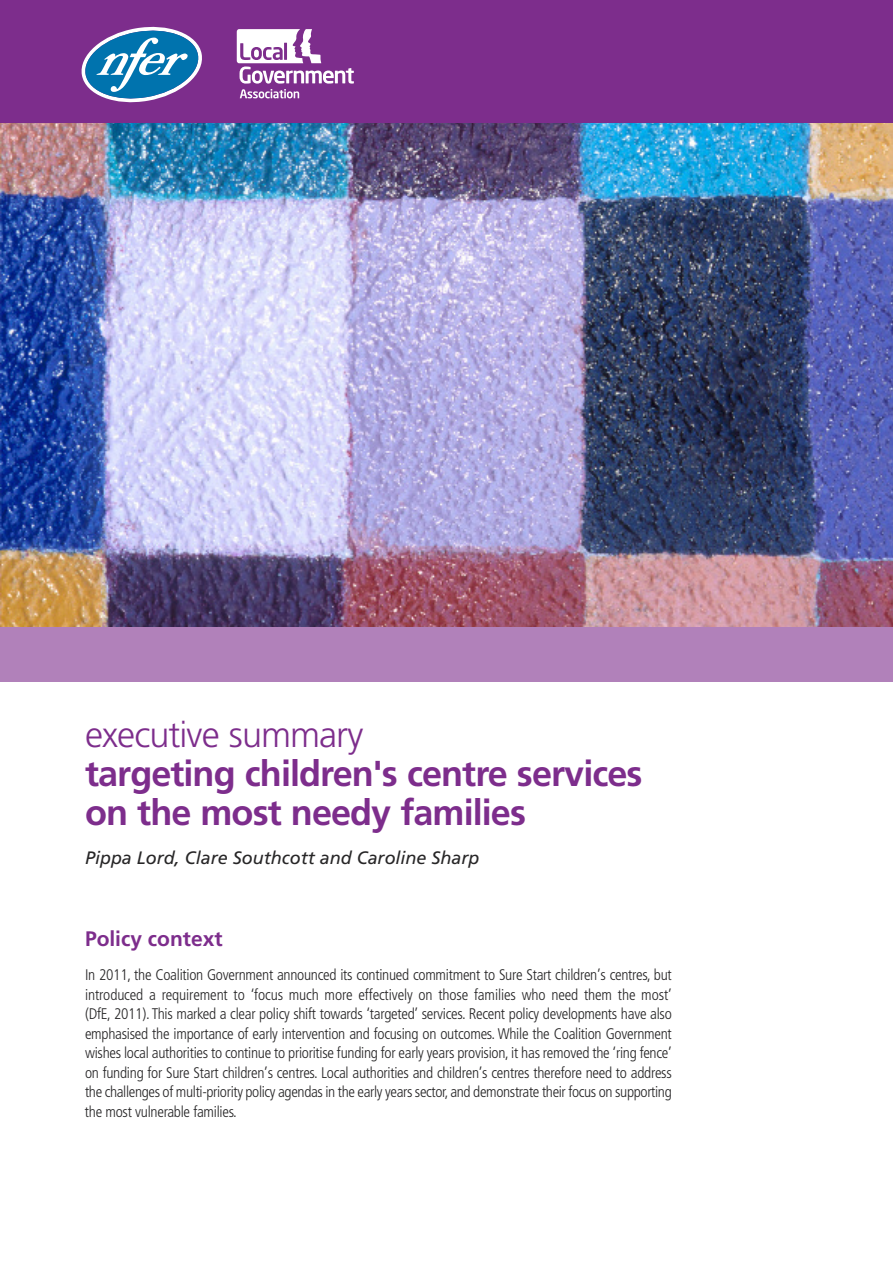
<style>
.page{position:relative;width:893px;height:1263px;background:#fff}
.page>*{position:absolute;margin:0;border:0;box-sizing:border-box;transform-origin:0 0}
.t1{font:700 36px/39px "Frutiger";letter-spacing:-.025em;color:#7d2d8c}
.t2{font:300 36px "Frutiger";letter-spacing:-.025em;color:#7d2d8c}
.t3{font:700 21px "Frutiger";color:#7d2d8c}
.t4{font:italic 18px "Frutiger";color:#272627}
.t5{font:300 condensed 15.3px/19.5px "Frutiger";letter-spacing:-.02em;color:#272627;text-align:justify}
</style>
<div class="page">
<img style="left:0;top:123px;width:893px;height:504px">
<div style="left:0;top:627px;width:893px;height:54px;background:#b181ba"></div>
<div style="left:0;top:0;width:893px;height:123px;background:#7d2d8c"></div>
<svg style="left:82px;top:27px;width:120px;height:75px"></svg>
<svg style="left:237px;top:29px;width:117px;height:69px"></svg>
<h1 class="t2" style="left:85px;top:720px;width:280px">executive summary</h1>
<h1 class="t1" style="left:85px;top:757px;width:559px">targeting children's centre services on the most needy families</h1>
<p class="t4" style="left:85px;top:851px;width:396px">Pippa Lord, Clare Southcott and Caroline Sharp</p>
<h2 class="t3" style="left:85px;top:930px;width:139px">Policy context</h2>
<p class="t5" style="left:85px;top:966px;width:588px">In 2011, the Coalition Government announced its continued commitment to Sure Start children’s centres, but introduced a requirement to ‘focus much more effectively on those families who need them the most’ (DfE, 2011). This marked a clear policy shift towards ‘targeted’ services. Recent policy developments have also emphasised the importance of early intervention and focusing on outcomes. While the Coalition Government wishes local authorities to continue to prioritise funding for early years provision, it has removed the ‘ring fence’ on funding for Sure Start children’s centres. Local authorities and children’s centres therefore need to address the challenges of multi-priority policy agendas in the early years sector, and demonstrate their focus on supporting the most vulnerable families.</p>
</div>
